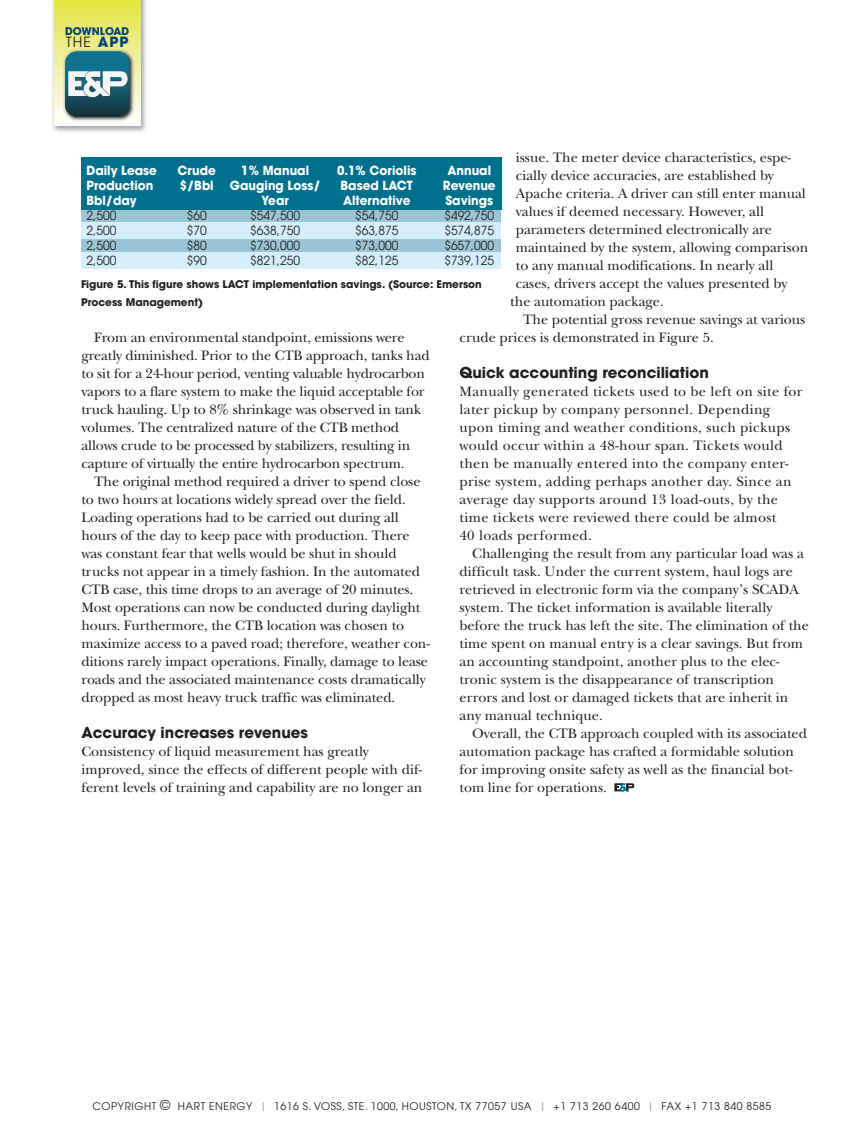
<style>
.page{position:relative;width:864px;height:1134px;background:#fff}
.page>*{position:absolute;margin:0;border:0;box-sizing:border-box;transform-origin:0 0}
.t1{font:700 15px "Avant Garde";color:#231f20}
.t2{font:14.25px/18px "New Baskerville";color:#231f20}
.t3{font:14.25px/18px "New Baskerville";letter-spacing:.025em;color:#231f20}
.t4{font:14.1px "Avant Garde";color:#231f20}
.t5{font:12.6px "Avant Garde";color:#231f20;scale:.96 1}
.t6{font:700 12.6px "Avant Garde";color:#fff;scale:.96 1}
.t7{font:10.5px "Avant Garde";letter-spacing:.05em;color:#231f20}
.t8{font:700 10.5px/18px "Avant Garde";color:#231f20}
.t9{font:700 10.5px "Avant Garde";color:#013e7b}
.s1{font-weight:700;color:#013e7b}
.s2{font-size:13.5px}
.s3{color:#939598}
</style>
<div class="page">
<svg style="left:614px;top:783px;width:20px;height:9px"></svg>
<img style="left:52px;top:0;width:94px;height:132px">
<div style="left:54px;top:0;width:86px;height:126px;background:linear-gradient(to bottom,#e3e445,#fcfdfa)"></div>
<img style="left:60px;top:46px;width:79px;height:81px">
<img style="left:65px;top:51px;width:64px;height:66px;border-radius:12px">
<div style="left:81px;top:158px;width:420px;height:110px;background:#9bc5d4"></div>
<div style="left:81px;top:223px;width:420px;height:16px;background:#d4effb"></div>
<div style="left:81px;top:252px;width:420px;height:16px;background:#d4effb"></div>
<div style="left:81px;top:157px;width:420px;height:53px;background:#00718c"></div>
<p class="t9" style="left:65px;top:28px;width:66px">DOWNLOAD</p>
<p class="t4" style="left:66px;top:37px;width:64px">THE <span class="s1">APP</span></p>
<p class="t2" style="left:516px;top:150px;width:277px">issue. The meter device characteristics, espe-</p>
<p class="t2" style="left:516px;top:168px;width:260px">cially device accuracies, are established by</p>
<p class="t2" style="left:516px;top:186px;width:292px">Apache criteria. A driver can still enter manual</p>
<p class="t2" style="left:516px;top:204px;width:250px">values if deemed necessary. However, all</p>
<p class="t2" style="left:516px;top:222px;width:258px">parameters determined electronically are</p>
<p class="t2" style="left:516px;top:240px;width:294px">maintained by the system, allowing comparison</p>
<p class="t2" style="left:516px;top:258px;width:259px">to any manual modifications. In nearly all</p>
<p class="t2" style="left:516px;top:276px;width:273px">cases, drivers accept the values presented by</p>
<p class="t2" style="left:510px;top:294px;width:155px">the automation package.</p>
<p class="t2" style="left:523px;top:312px;width:284px">The potential gross revenue savings at various</p>
<p class="t2" style="left:459px;top:330px;width:256px">crude prices is demonstrated in Figure 5.</p>
<p class="t1" style="left:459px;top:367px;width:251px">Quick accounting reconciliation</p>
<p class="t3" style="left:459px;top:384px;width:345px">Manually generated tickets used to be left on site for later pickup by company personnel. Depending upon timing and weather conditions, such pickups would occur within a 48-hour span. Tickets would then be manually entered into the company enter&shy;prise system, adding perhaps another day. Since an average day supports around 13 load-outs, by the time tickets were reviewed there could be almost<br>40 loads performed.</p>
<p class="t2" style="left:459px;top:546px;width:351px;text-indent:13px">Challenging the result from any particular load was a difficult task. Under the current system, haul logs are retrieved in electronic form via the company’s SCADA system. The ticket information is available literally before the truck has left the site. The elimination of the time spent on manual entry is a clear savings. But from an accounting standpoint, another plus to the elec&shy;tronic system is the disappearance of transcription errors and lost or damaged tickets that are inherit in any manual technique.</p>
<p class="t2" style="left:459px;top:726px;width:349px;text-indent:13px">Overall, the CTB approach coupled with its associated automation package has crafted a formidable solution for improving onsite safety as well as the financial bot&shy;tom line for operations.</p>
<p class="t6" style="left:86px;top:165px;width:75px">Daily Lease</p>
<p class="t6" style="left:178px;top:165px;width:41px">Crude</p>
<p class="t6" style="left:241px;top:165px;width:72px">1% Manual</p>
<p class="t6" style="left:337px;top:165px;width:84px">0.1% Coriolis</p>
<p class="t6" style="left:447px;top:165px;width:47px">Annual</p>
<p class="t6" style="left:86px;top:180px;width:71px">Production</p>
<p class="t6" style="left:180px;top:180px;width:37px">$/Bbl</p>
<p class="t6" style="left:230px;top:180px;width:96px">Gauging Loss/</p>
<p class="t6" style="left:341px;top:180px;width:77px">Based LACT</p>
<p class="t6" style="left:443px;top:180px;width:57px">Revenue</p>
<p class="t6" style="left:86px;top:195px;width:54px">Bbl/day</p>
<p class="t6" style="left:262px;top:195px;width:30px">Year</p>
<p class="t6" style="left:343px;top:195px;width:72px">Alternative</p>
<p class="t6" style="left:445px;top:195px;width:51px">Savings</p>
<p class="t5" style="left:86px;top:211px;width:33px">2,500</p>
<p class="t5" style="left:187px;top:211px;width:22px">$60</p>
<p class="t5" style="left:250px;top:211px;width:53px">$547,500</p>
<p class="t5" style="left:355px;top:211px;width:46px">$54,750</p>
<p class="t5" style="left:444px;top:211px;width:53px">$492,750</p>
<p class="t5" style="left:86px;top:226px;width:33px">2,500</p>
<p class="t5" style="left:187px;top:226px;width:22px">$70</p>
<p class="t5" style="left:250px;top:226px;width:53px">$638,750</p>
<p class="t5" style="left:355px;top:226px;width:46px">$63,875</p>
<p class="t5" style="left:444px;top:226px;width:53px">$574,875</p>
<p class="t5" style="left:86px;top:241px;width:33px">2,500</p>
<p class="t5" style="left:187px;top:241px;width:22px">$80</p>
<p class="t5" style="left:250px;top:241px;width:53px">$730,000</p>
<p class="t5" style="left:355px;top:241px;width:46px">$73,000</p>
<p class="t5" style="left:444px;top:241px;width:53px">$657,000</p>
<p class="t5" style="left:86px;top:256px;width:33px">2,500</p>
<p class="t5" style="left:187px;top:256px;width:22px">$90</p>
<p class="t5" style="left:250px;top:256px;width:53px">$821,250</p>
<p class="t5" style="left:355px;top:256px;width:46px">$82,125</p>
<p class="t5" style="left:444px;top:256px;width:53px">$739,125</p>
<p class="t8" style="left:81px;top:277px;width:402px">Figure 5. This figure shows LACT implementation savings. (Source: Emerson<br>Process Management)</p>
<p class="t2" style="left:81px;top:330px;width:350px;text-indent:13px">From an environmental standpoint, emissions were greatly diminished. Prior to the CTB approach, tanks had to sit for a 24-hour period, venting valuable hydrocarbon vapors to a flare system to make the liquid acceptable for truck hauling. Up to 8% shrinkage was observed in tank volumes. The centralized nature of the CTB method allows crude to be processed by stabilizers, resulting in capture of virtually the entire hydrocarbon spectrum.</p>
<p class="t2" style="left:81px;top:474px;width:350px;text-indent:13px">The original method required a driver to spend close to two hours at locations widely spread over the field.<br>Loading operations had to be carried out during all hours of the day to keep pace with production. There was constant fear that wells would be shut in should trucks not appear in a timely fashion. In the automated CTB case, this time drops to an average of 20 minutes.<br>Most operations can now be conducted during daylight hours. Furthermore, the CTB location was chosen to maximize access to a paved road; therefore, weather con&shy;ditions rarely impact operations. Finally, damage to lease roads and the associated maintenance costs dramatically dropped as most heavy truck traffic was eliminated.</p>
<p class="t1" style="left:81px;top:727px;width:228px">Accuracy increases revenues</p>
<p class="t2" style="left:81px;top:744px;width:342px">Consistency of liquid measurement has greatly improved, since the effects of different people with dif&shy;ferent levels of training and capability are no longer an</p>
<p class="t7" style="left:93px;top:1102px;width:680px">COPYRIGHT <span class="s2">©</span> HART ENERGY <span class="s3">|</span> 1616 S. VOSS, STE. 1000, HOUSTON, TX 77057 USA <span class="s3">|</span> +1 713 260 6400 <span class="s3">|</span> FAX +1 713 840 8585</p>
</div>
